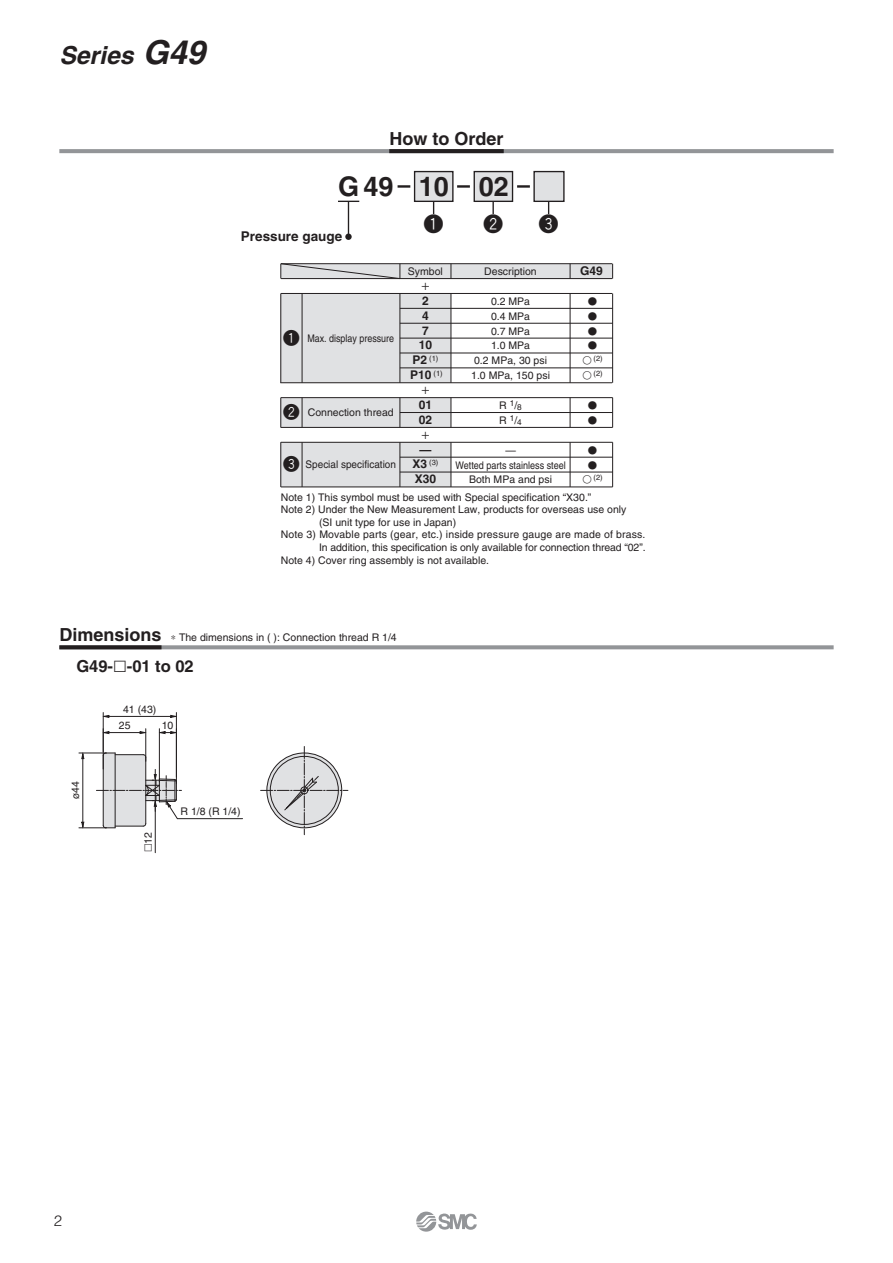
<style>
.page{position:relative;width:893px;height:1263px;background:#fff}
.page>*{position:absolute;margin:0;border:0;box-sizing:border-box;transform-origin:0 0}
.t1{font:700 27px "Helvetica";color:#231f20}
.t2{font:italic 700 24.75px "Helvetica";color:#231f20}
.t3{font:19.5px "Gthin Hround";color:#231f20}
.t4{font:700 18px "Helvetica";color:#231f20}
.t5{font:700 16.5px "Helvetica";color:#231f20}
.t6{font:16.5px "Gthin Hround";color:#231f20}
.t7{font:300 15px "Helvetica";color:#231f20}
.t8{font:700 13.5px "Helvetica";color:#231f20}
.t9{font:700 12px/14.9px "Helvetica";color:#231f20}
.t10{font:10.5px/14.9px "Helvetica";color:#231f20;text-align:center}
.t11{font:10.5px "Helvetica";color:#231f20;scale:.95 1}
.t12{font:10.5px "Helvetica";color:#231f20;scale:.85 1}
.t13{font:10.5px/14.9px "European Pi One";color:#231f20}
.t14{font:7.5px/14.9px "Helvetica";color:#231f20}
.s1{font-size:33px}
.s2{font-size:8.25px}
.s3{font-weight:700;font-size:12px}
.s4{font-family:"European Pi One";color:#fff}
.s5{font-family:"European Pi Three";font-weight:400}
.s6{font-family:"European Pi Three"}
</style>
<div class="page">
<hr style="left:59px;top:149px;width:774px;height:4px;background:#939598">
<svg style="left:389px;top:149px;width:114px;height:4px"></svg>
<svg style="left:161px;top:645px;width:672px;height:4px;background:#9b9d9f"></svg>
<svg style="left:59px;top:645px;width:102px;height:4px"></svg>
<svg style="left:345px;top:234px;width:6px;height:6px"></svg>
<hr style="left:348px;top:201px;width:1px;height:35px;background:#231f20">
<svg style="left:433px;top:202px;width:1px;height:12px"></svg>
<svg style="left:548px;top:202px;width:1px;height:12px"></svg>
<svg style="left:492px;top:202px;width:2px;height:12px"></svg>
<div style="left:281px;top:264px;width:331px;height:15px;background:#e0e1e3"></div>
<div style="left:281px;top:293px;width:170px;height:90px;background:#e0e1e3"></div>
<div style="left:281px;top:398px;width:170px;height:29px;background:#e0e1e3"></div>
<div style="left:281px;top:442px;width:170px;height:45px;background:#e0e1e3"></div>
<hr style="left:281px;top:293px;width:331px;height:1px;background:#231f20">
<hr style="left:281px;top:278px;width:331px;height:1px;background:#231f20">
<hr style="left:281px;top:263px;width:331px;height:1px;background:#231f20">
<hr style="left:280px;top:382px;width:332px;height:1px;background:#231f20">
<hr style="left:280px;top:293px;width:1px;height:90px;background:#231f20">
<hr style="left:399px;top:293px;width:1px;height:90px;background:#231f20">
<hr style="left:302px;top:293px;width:1px;height:90px;background:#231f20">
<hr style="left:400px;top:308px;width:212px;height:1px;background:#231f20">
<hr style="left:400px;top:323px;width:212px;height:1px;background:#231f20">
<hr style="left:400px;top:338px;width:212px;height:1px;background:#231f20">
<hr style="left:400px;top:353px;width:212px;height:1px;background:#231f20">
<hr style="left:400px;top:368px;width:212px;height:1px;background:#231f20">
<hr style="left:281px;top:397px;width:331px;height:1px;background:#231f20">
<hr style="left:400px;top:412px;width:212px;height:1px;background:#231f20">
<hr style="left:281px;top:427px;width:331px;height:1px;background:#231f20">
<hr style="left:281px;top:442px;width:331px;height:1px;background:#231f20">
<hr style="left:400px;top:472px;width:212px;height:1px;background:#231f20">
<hr style="left:400px;top:457px;width:212px;height:1px;background:#231f20">
<hr style="left:281px;top:487px;width:331px;height:1px;background:#231f20">
<svg style="left:280px;top:398px;width:1px;height:29px"></svg>
<hr style="left:280px;top:442px;width:1px;height:45px;background:#231f20">
<svg style="left:302px;top:398px;width:1px;height:29px"></svg>
<hr style="left:302px;top:442px;width:1px;height:45px;background:#231f20">
<svg style="left:399px;top:398px;width:1px;height:29px"></svg>
<hr style="left:399px;top:442px;width:1px;height:45px;background:#231f20">
<hr style="left:450px;top:293px;width:1px;height:90px;background:#231f20">
<svg style="left:450px;top:398px;width:1px;height:29px"></svg>
<hr style="left:450px;top:442px;width:1px;height:45px;background:#231f20">
<hr style="left:569px;top:293px;width:1px;height:90px;background:#231f20">
<svg style="left:569px;top:398px;width:1px;height:29px"></svg>
<hr style="left:569px;top:442px;width:1px;height:45px;background:#231f20">
<hr style="left:612px;top:293px;width:1px;height:90px;background:#231f20">
<svg style="left:612px;top:398px;width:1px;height:29px"></svg>
<svg style="left:280px;top:263px;width:120px;height:16px"></svg>
<svg style="left:450px;top:264px;width:1px;height:15px"></svg>
<svg style="left:569px;top:264px;width:1px;height:15px"></svg>
<svg style="left:612px;top:264px;width:1px;height:15px"></svg>
<hr style="left:612px;top:442px;width:1px;height:45px;background:#231f20">
<div style="left:414px;top:172px;width:39px;height:29px;background:#e0e1e3"></div>
<div style="left:414px;top:171px;width:39px;height:31px;border:1px solid #231f20"></div>
<div style="left:474px;top:172px;width:38px;height:29px;background:#e0e1e3"></div>
<div style="left:473px;top:171px;width:40px;height:31px;border:1px solid #231f20"></div>
<svg style="left:397px;top:185px;width:13px;height:3px"></svg>
<svg style="left:457px;top:185px;width:13px;height:3px"></svg>
<div style="left:534px;top:172px;width:30px;height:29px;background:#e0e1e3"></div>
<div style="left:533px;top:171px;width:31px;height:31px;border:1px solid #231f20"></div>
<svg style="left:517px;top:185px;width:13px;height:3px"></svg>
<svg style="left:338px;top:201px;width:21px;height:1px"></svg>
<svg style="left:260px;top:746px;width:88px;height:89px"></svg>
<hr style="left:177px;top:818px;width:65px;height:1px;background:#231f20">
<hr style="left:155px;top:801px;width:1px;height:52px;background:#231f20">
<hr style="left:103px;top:716px;width:73px;height:1px;background:#231f20">
<svg style="left:102px;top:715px;width:8px;height:3px"></svg>
<svg style="left:170px;top:715px;width:6px;height:3px"></svg>
<hr style="left:103px;top:713px;width:1px;height:56px;background:#231f20">
<hr style="left:176px;top:713px;width:1px;height:64px;background:#231f20">
<svg style="left:79px;top:729px;width:102px;height:101px"></svg>
<svg style="left:416px;top:1212px;width:61px;height:20px"></svg>
<h2 class="t2" style="left:59px;top:40px;width:147px">Series <span class="s1">G49</span></h2>
<h3 class="t4" style="left:389px;top:132px;width:116px">How to Order</h3>
<h1 class="t1" style="left:338px;top:177px;width:57px">G49</h1>
<h1 class="t1" style="left:478px;top:177px;width:32px">02</h1>
<h1 class="t1" style="left:418px;top:177px;width:32px">10</h1>
<h3 class="t3" style="left:424px;top:214px;width:21px">Q</h3>
<h3 class="t3" style="left:483px;top:214px;width:21px">W</h3>
<h3 class="t3" style="left:539px;top:214px;width:21px">E</h3>
<p class="t10" style="left:484px;top:265px;width:54px">Description</p>
<p class="t9" style="left:580px;top:265px;width:24px">G49</p>
<p class="t10" style="left:471px;top:295px;width:80px">0.2 MPa<br>0.4 MPa<br>0.7 MPa<br>1.0 MPa<br>0.2 MPa, 30 psi<br>1.0 MPa, 150 psi</p>
<p class="t10" style="left:499px;top:399px;width:24px;text-align:left">R <sup>1</sup>/<span class="s2">8<br></span>R <sup>1</sup>/<span class="s2">4</span></p>
<p class="t10" style="left:455px;top:444px;width:112px">—<br>Wetted parts stainless steel<br>Both MPa and psi</p>
<p class="t8" style="left:241px;top:231px;width:103px">Pressure gauge</p>
<p class="t10" style="left:408px;top:265px;width:37px">Symbol</p>
<p class="t9" style="left:419px;top:294px;width:15px">2<br>4<br>7<br>10</p>
<p class="t14" style="left:412px;top:352px;width:27px"><span class="s3">P2</span> (1)</p>
<p class="t9" style="left:410px;top:369px;width:34px">P10 <sup>(1)</sup></p>
<p class="t9" style="left:419px;top:399px;width:15px">01<br>02</p>
<p class="t9" style="left:419px;top:443px;width:13px">—</p>
<p class="t14" style="left:412px;top:456px;width:27px"><span class="s3">X3</span> (3)</p>
<p class="t9" style="left:415px;top:473px;width:23px">X30</p>
<p class="t13" style="left:588px;top:294px;width:10px;text-align:justify">- - - -</p>
<p class="t14" style="left:593px;top:352px;width:11px">(2) (2)</p>
<p class="t13" style="left:588px;top:399px;width:10px">- -</p>
<p class="t13" style="left:588px;top:443px;width:10px">- -</p>
<p class="t14" style="left:593px;top:471px;width:11px">(2)</p>
<h3 class="t6" style="left:283px;top:330px;width:18px">Q<span class="s4">-</span></h3>
<p class="t12" style="left:307px;top:334px;width:104px">Max. display pressure</p>
<h3 class="t6" style="left:283px;top:404px;width:18px">W<span class="s4">-</span></h3>
<h3 class="t6" style="left:283px;top:456px;width:18px">E<span class="s4">-</span></h3>
<p class="t10" style="left:281px;top:491px;width:312px">Note 1) This symbol must be used with Special specification “X30.”</p>
<p class="t10" style="left:281px;top:503px;width:347px">Note 2) Under the New Measurement Law, products for overseas use only</p>
<p class="t10" style="left:319px;top:516px;width:139px">(SI unit type for use in Japan)</p>
<p class="t10" style="left:281px;top:529px;width:366px">Note 3) Movable parts (gear, etc.) inside pressure gauge are made of brass.</p>
<p class="t10" style="left:319px;top:541px;width:328px">In addition, this specification is only available for connection thread “02”.</p>
<p class="t10" style="left:281px;top:554px;width:210px">Note 4) Cover ring assembly is not available.</p>
<p class="t10" style="left:308px;top:407px;width:87px">Connection thread</p>
<p class="t11" style="left:305px;top:461px;width:97px">Special specification</p>
<h3 class="t4" style="left:59px;top:628px;width:104px">Dimensions</h3>
<p class="t10" style="left:171px;top:631px;width:227px">∗ The dimensions in ( ): Connection thread R 1/4</p>
<h3 class="t5" style="left:76px;top:660px;width:119px">G49-<span class="s5">-</span>-01 to 02</h3>
<p class="t10" style="left:123px;top:703px;width:35px">41 (43)</p>
<p class="t10" style="left:69px;top:799px;width:20px;rotate:-90deg">ø44</p>
<p class="t10" style="left:119px;top:719px;width:13px">25</p>
<p class="t10" style="left:162px;top:719px;width:13px">10</p>
<p class="t10" style="left:142px;top:852px;width:22px;rotate:-90deg"><span class="s6">-</span>12</p>
<p class="t10" style="left:180px;top:805px;width:62px">R 1/8 (R 1/4)</p>
<h3 class="t7" style="left:54px;top:1213px;width:10px">2</h3>
</div>
